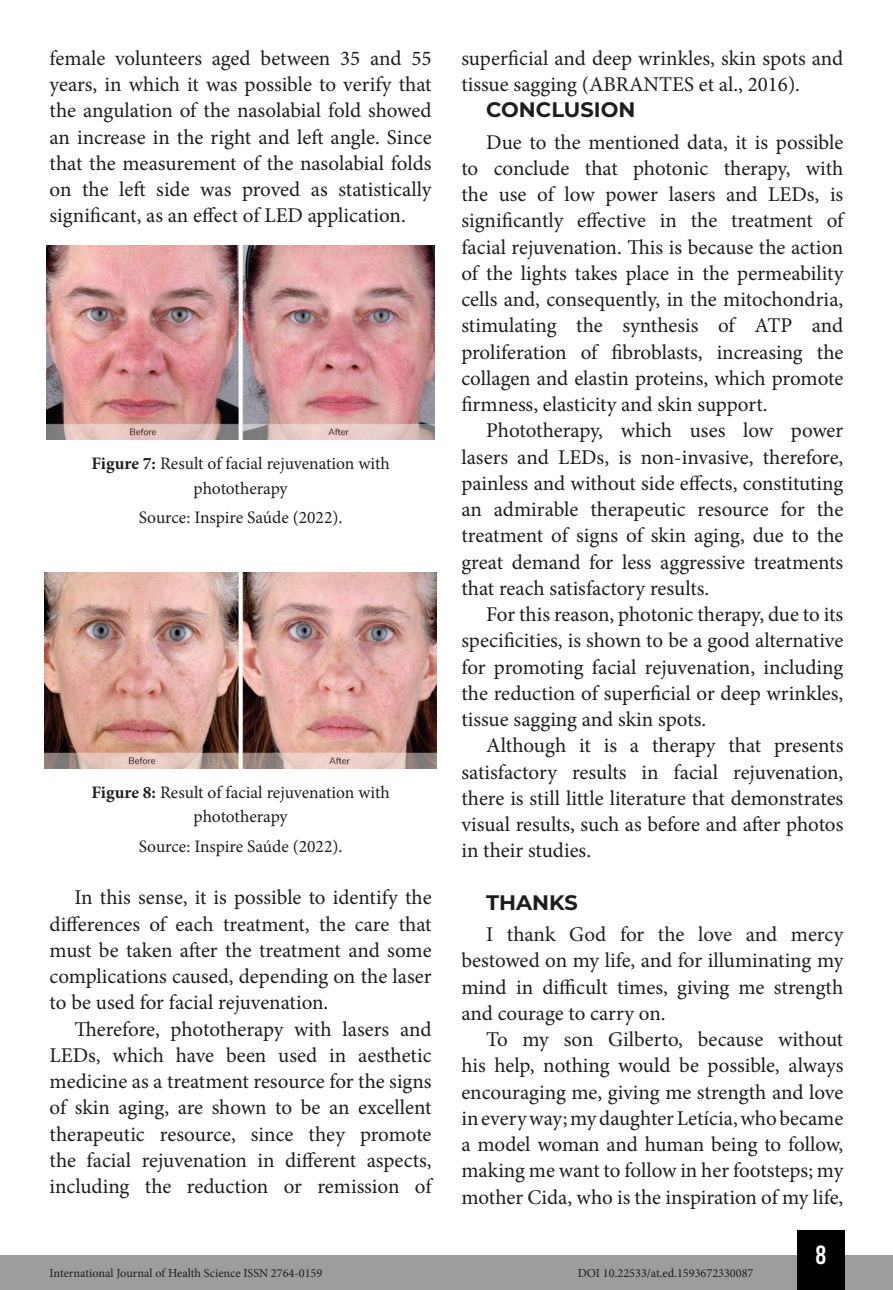
<style>
.page{position:relative;width:893px;height:1290px;background:#fff}
.page>*{position:absolute;margin:0;border:0;box-sizing:border-box;transform-origin:0 0}
.t1{font:26.25px "Bebas Kai";color:#fff}
.t2{font:21px/26.2px "Minion Pro";color:#1d1d1b;text-align:justify}
.t3{font:700 21px "Montserrat";color:#1d1d1b}
.t4{font:17.5px/24.5px "Minion Pro";color:#1d1d1b;text-align:center}
.t5{font:12.25px "Minion Pro";color:#1d1d1b}
.s1{font-weight:700}
</style>
<div class="page">
<div style="left:0;top:1255px;width:893px;height:35px;background:#9d9d9d"></div>
<div style="left:797px;top:1230px;width:48px;height:60px;background:#000"></div>
<img style="left:46px;top:246px;width:389px;height:194px">
<img style="left:44px;top:573px;width:393px;height:195px">
<p class="t2" style="left:50px;top:45px;width:383px">female volunteers aged between 35 and 55 years, in which it was possible to verify that the angulation of the nasolabial fold showed an increase in the right and left angle. Since that the measurement of the nasolabial folds on the left side was proved as statistically significant, as an effect of LED application.</p>
<p class="t4" style="left:91px;top:451px;width:300px"><span class="s1">Figure 7:</span> Result of facial rejuvenation with phototherapy</p>
<p class="t4" style="left:139px;top:505px;width:205px">Source: Inspire Saúde (2022).</p>
<p class="t4" style="left:91px;top:780px;width:300px"><span class="s1">Figure 8:</span> Result of facial rejuvenation with phototherapy</p>
<p class="t4" style="left:139px;top:834px;width:205px">Source: Inspire Saúde (2022).</p>
<p class="t2" style="left:50px;top:884px;width:384px;text-indent:25px">In this sense, it is possible to identify the differences of each treatment, the care that must be taken after the treatment and some complications caused, depending on the laser to be used for facial rejuvenation.</p>
<p class="t2" style="left:50px;top:1016px;width:384px;text-indent:25px">Therefore, phototherapy with lasers and LEDs, which have been used in aesthetic medicine as a treatment resource for the signs of skin aging, are shown to be an excellent therapeutic resource, since they promote the facial rejuvenation in different aspects, including the reduction or remission of</p>
<p class="t2" style="left:461px;top:45px;width:383px">superficial and deep wrinkles, skin spots and tissue sagging (ABRANTES et al., 2016).</p>
<p class="t3" style="left:486px;top:95px;width:151px">CONCLUSION</p>
<p class="t2" style="left:461px;top:129px;width:384px;text-indent:25px">Due to the mentioned data, it is possible to conclude that photonic therapy, with the use of low power lasers and LEDs, is significantly effective in the treatment of facial rejuvenation. This is because the action of the lights takes place in the permeability cells and, consequently, in the mitochondria, stimulating the synthesis of ATP and proliferation of fibroblasts, increasing the collagen and elastin proteins, which promote firmness, elasticity and skin support.</p>
<p class="t2" style="left:461px;top:418px;width:384px;text-indent:25px">Phototherapy, which uses low power lasers and LEDs, is non-invasive, therefore, painless and without side effects, constituting an admirable therapeutic resource for the treatment of signs of skin aging, due to the great demand for less aggressive treatments that reach satisfactory results.</p>
<p class="t2" style="left:461px;top:601px;width:384px;text-indent:25px">For this reason, photonic therapy, due to its specificities, is shown to be a good alternative for promoting facial rejuvenation, including the reduction of superficial or deep wrinkles, tissue sagging and skin spots.</p>
<p class="t2" style="left:461px;top:733px;width:383px;text-indent:25px">Although it is a therapy that presents satisfactory results in facial rejuvenation, there is still little literature that demonstrates visual results, such as before and after photos in their studies.</p>
<p class="t3" style="left:486px;top:887px;width:93px">THANKS</p>
<p class="t2" style="left:461px;top:921px;width:383px;text-indent:25px">I thank God for the love and mercy bestowed on my life, and for illuminating my mind in difficult times, giving me strength and courage to carry on.</p>
<p class="t2" style="left:461px;top:1026px;width:384px;text-indent:25px">To my son Gilberto, because without his help, nothing would be possible, always encouraging me, giving me strength and love in every way; my daughter Letícia, who became a model woman and human being to follow, making me want to follow in her footsteps; my mother Cida, who is the inspiration of my life,</p>
<p class="t1" style="left:816px;top:1241px;width:12px">8</p>
<p class="t5" style="left:50px;top:1265px;width:274px">International Journal of Health Science ISSN 2764-0159</p>
<p class="t5" style="left:578px;top:1265px;width:177px">DOI 10.22533/at.ed.1593672330087</p>
</div>
